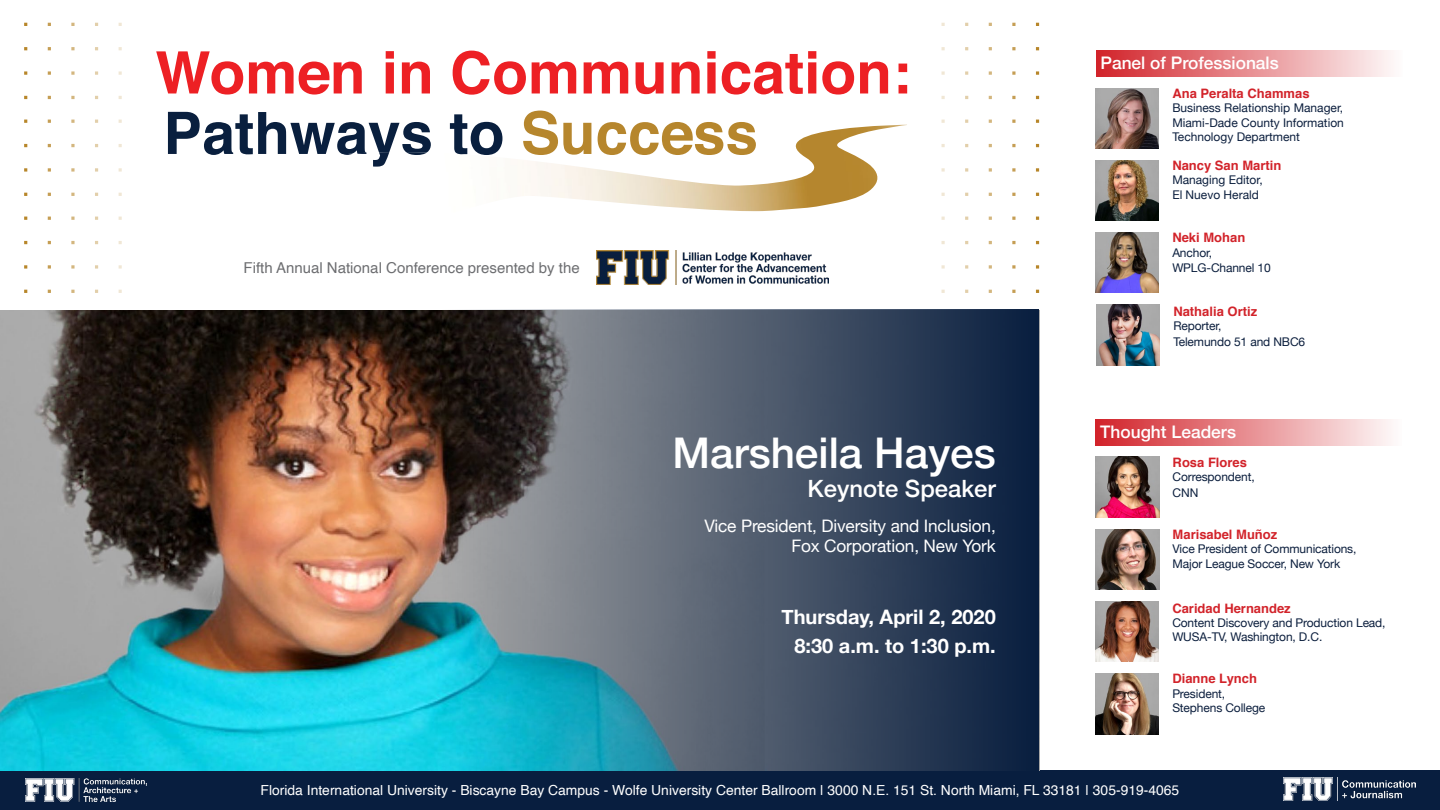
<style>
.page{position:relative;width:1440px;height:810px;background:#fff}
.page>*{position:absolute;margin:0;border:0;box-sizing:border-box;transform-origin:0 0}
.t1{font:700 58.5px "Helvetica";color:#091f3e}
.t2{font:500 42.38px "Helvetica Neue";color:#fff}
.t3{font:500 23.77px "Helvetica Neue";color:#fff}
.t4{font:700 19.95px/29.8px "Helvetica Neue";color:#fff;text-align:right}
.t5{font:500 17.33px "Helvetica Neue";color:#fff}
.t6{font:17.25px/20.7px "Helvetica Neue";letter-spacing:-.01em;color:#fff;text-align:right}
.t7{font:15px "Helvetica";color:#6d6e71}
.t8{font:13.88px "Helvetica";color:#fff}
.t9{font:700 12.98px "Helvetica";color:#d2232a}
.t10{font:12px/14.4px "Helvetica Neue";letter-spacing:-.01em;color:#0b1e3d}
.s1{color:#b6862d}
</style>
<div class="page">
<div style="left:0;top:770px;width:1440px;height:40px;background:#081e3f"></div>
<img style="left:0;top:310px;width:442px;height:460px">
<svg style="left:442px;top:309px;width:597px;height:462px;background:#425a6c"></svg>
<div style="left:1096px;top:50px;width:307px;height:27px;background:linear-gradient(to right,#d12229,#fefcfc)"></div>
<div style="left:1095px;top:419px;width:307px;height:27px;background:linear-gradient(to right,#d12229,#fefcfc)"></div>
<img style="left:1096px;top:305px;width:64px;height:60px">
<img style="left:1095px;top:601px;width:64px;height:61px">
<img style="left:1095px;top:674px;width:64px;height:60px">
<img style="left:1095px;top:233px;width:64px;height:60px">
<img style="left:1095px;top:160px;width:64px;height:61px">
<img style="left:1095px;top:529px;width:64px;height:61px">
<img style="left:1095px;top:88px;width:64px;height:60px">
<img style="left:1095px;top:457px;width:64px;height:60px">
<img style="left:26px;top:778px;width:121px;height:24px">
<img style="left:1283px;top:777px;width:133px;height:24px">
<img style="left:596px;top:251px;width:232px;height:33px">
<svg style="left:1012px;top:217px;width:4px;height:3px"></svg>
<svg style="left:1012px;top:241px;width:4px;height:3px"></svg>
<svg style="left:942px;top:265px;width:3px;height:4px"></svg>
<svg style="left:965px;top:265px;width:3px;height:4px"></svg>
<svg style="left:989px;top:265px;width:3px;height:4px"></svg>
<svg style="left:1012px;top:265px;width:4px;height:4px"></svg>
<svg style="left:1036px;top:265px;width:3px;height:4px"></svg>
<svg style="left:1012px;top:290px;width:4px;height:3px"></svg>
<svg style="left:71px;top:217px;width:4px;height:3px"></svg>
<svg style="left:71px;top:241px;width:4px;height:3px"></svg>
<svg style="left:24px;top:265px;width:3px;height:4px"></svg>
<svg style="left:48px;top:265px;width:3px;height:4px"></svg>
<svg style="left:71px;top:265px;width:4px;height:4px"></svg>
<svg style="left:95px;top:265px;width:3px;height:4px"></svg>
<svg style="left:119px;top:265px;width:3px;height:4px"></svg>
<svg style="left:71px;top:290px;width:4px;height:3px"></svg>
<svg style="left:156px;top:51px;width:87px;height:44px"></svg>
<svg style="left:249px;top:62px;width:113px;height:33px"></svg>
<svg style="left:386px;top:51px;width:8px;height:42px"></svg>
<svg style="left:402px;top:62px;width:28px;height:31px"></svg>
<svg style="left:453px;top:51px;width:73px;height:44px"></svg>
<svg style="left:532px;top:62px;width:44px;height:31px"></svg>
<svg style="left:584px;top:62px;width:44px;height:31px"></svg>
<svg style="left:636px;top:62px;width:28px;height:32px"></svg>
<svg style="left:672px;top:62px;width:28px;height:31px"></svg>
<svg style="left:707px;top:51px;width:9px;height:42px"></svg>
<svg style="left:722px;top:51px;width:94px;height:44px"></svg>
<svg style="left:822px;top:61px;width:32px;height:34px"></svg>
<svg style="left:860px;top:62px;width:28px;height:31px"></svg>
<svg style="left:899px;top:64px;width:8px;height:29px"></svg>
<img style="left:522px;top:125px;width:384px;height:87px">
<img style="left:343px;top:152px;width:120px;height:15px">
<svg style="left:1012px;top:120px;width:4px;height:3px"></svg>
<svg style="left:1012px;top:144px;width:4px;height:3px"></svg>
<svg style="left:942px;top:168px;width:3px;height:4px"></svg>
<svg style="left:965px;top:168px;width:3px;height:4px"></svg>
<svg style="left:989px;top:168px;width:3px;height:4px"></svg>
<svg style="left:1012px;top:168px;width:4px;height:4px"></svg>
<svg style="left:1036px;top:168px;width:3px;height:4px"></svg>
<svg style="left:1012px;top:193px;width:4px;height:3px"></svg>
<svg style="left:1012px;top:23px;width:4px;height:3px"></svg>
<svg style="left:1012px;top:47px;width:4px;height:3px"></svg>
<svg style="left:942px;top:71px;width:3px;height:4px"></svg>
<svg style="left:965px;top:71px;width:3px;height:4px"></svg>
<svg style="left:989px;top:71px;width:3px;height:4px"></svg>
<svg style="left:1012px;top:71px;width:4px;height:4px"></svg>
<svg style="left:1036px;top:71px;width:3px;height:4px"></svg>
<svg style="left:1012px;top:96px;width:4px;height:3px"></svg>
<svg style="left:71px;top:120px;width:4px;height:3px"></svg>
<svg style="left:71px;top:144px;width:4px;height:3px"></svg>
<svg style="left:24px;top:168px;width:3px;height:4px"></svg>
<svg style="left:48px;top:168px;width:3px;height:4px"></svg>
<svg style="left:71px;top:168px;width:4px;height:4px"></svg>
<svg style="left:95px;top:168px;width:3px;height:4px"></svg>
<svg style="left:119px;top:168px;width:3px;height:4px"></svg>
<svg style="left:71px;top:193px;width:4px;height:3px"></svg>
<svg style="left:71px;top:23px;width:4px;height:3px"></svg>
<svg style="left:71px;top:47px;width:4px;height:3px"></svg>
<svg style="left:24px;top:71px;width:3px;height:4px"></svg>
<svg style="left:48px;top:71px;width:3px;height:4px"></svg>
<svg style="left:71px;top:71px;width:4px;height:4px"></svg>
<svg style="left:95px;top:71px;width:3px;height:4px"></svg>
<svg style="left:119px;top:71px;width:3px;height:4px"></svg>
<svg style="left:71px;top:96px;width:4px;height:3px"></svg>
<h1 class="t1" style="left:163px;top:86px;width:596px">Pathways to <span class="s1">Success</span></h1>
<p class="t7" style="left:244px;top:256px;width:338px">Fifth Annual National Conference presented by the</p>
<h2 class="t2" style="left:673px;top:419px;width:325px">Marsheila Hayes</h2>
<h3 class="t3" style="left:808px;top:469px;width:190px">Keynote Speaker</h3>
<h3 class="t6" style="left:704px;top:516px;width:293px">Vice President, Diversity and Inclusion,<br>Fox Corporation, New York</h3>
<h3 class="t4" style="left:782px;top:602px;width:216px">Thursday, April 2, 2020<br>8:30 a.m. to 1:30 p.m.</h3>
<h3 class="t5" style="left:1101px;top:49px;width:180px">Panel of Professionals</h3>
<p class="t9" style="left:1172px;top:83px;width:139px">Ana Peralta Chammas</p>
<p class="t10" style="left:1172px;top:101px;width:173px;text-align:justify">Business Relationship Manager, Miami-Dade County Information Technology Department</p>
<p class="t9" style="left:1172px;top:155px;width:111px">Nancy San Martin</p>
<p class="t10" style="left:1172px;top:174px;width:92px">Managing Editor,<br>El Nuevo Herald</p>
<p class="t9" style="left:1172px;top:227px;width:74px">Neki Mohan</p>
<p class="t10" style="left:1172px;top:245px;width:100px;line-height:15.6px">Anchor,<br>WPLG-Channel 10</p>
<p class="t9" style="left:1173px;top:301px;width:85px">Nathalia Ortiz</p>
<p class="t10" style="left:1173px;top:319px;width:133px;line-height:15.6px">Reporter,<br>Telemundo 51 and NBC6</p>
<h3 class="t5" style="left:1100px;top:418px;width:137px">Thought Leaders</h3>
<p class="t9" style="left:1173px;top:452px;width:76px">Rosa Flores</p>
<p class="t10" style="left:1173px;top:470px;width:84px;line-height:15.6px">Correspondent,<br>CNN</p>
<p class="t9" style="left:1173px;top:524px;width:106px">Marisabel Muñoz</p>
<p class="t10" style="left:1173px;top:543px;width:185px">Vice President of Communications,<br>Major League Soccer, New York</p>
<p class="t9" style="left:1172px;top:598px;width:120px">Caridad Hernandez</p>
<p class="t10" style="left:1172px;top:616px;width:215px">Content Discovery and Production Lead,<br>WUSA-TV, Washington, D.C.</p>
<p class="t9" style="left:1172px;top:668px;width:86px">Dianne Lynch</p>
<p class="t10" style="left:1172px;top:687px;width:94px">President,<br>Stephens College</p>
<p class="t8" style="left:261px;top:779px;width:920px">Florida International University - Biscayne Bay Campus - Wolfe University Center Ballroom | 3000 N.E. 151 St. North Miami, FL 33181 | 305-919-4065</p>
</div>
